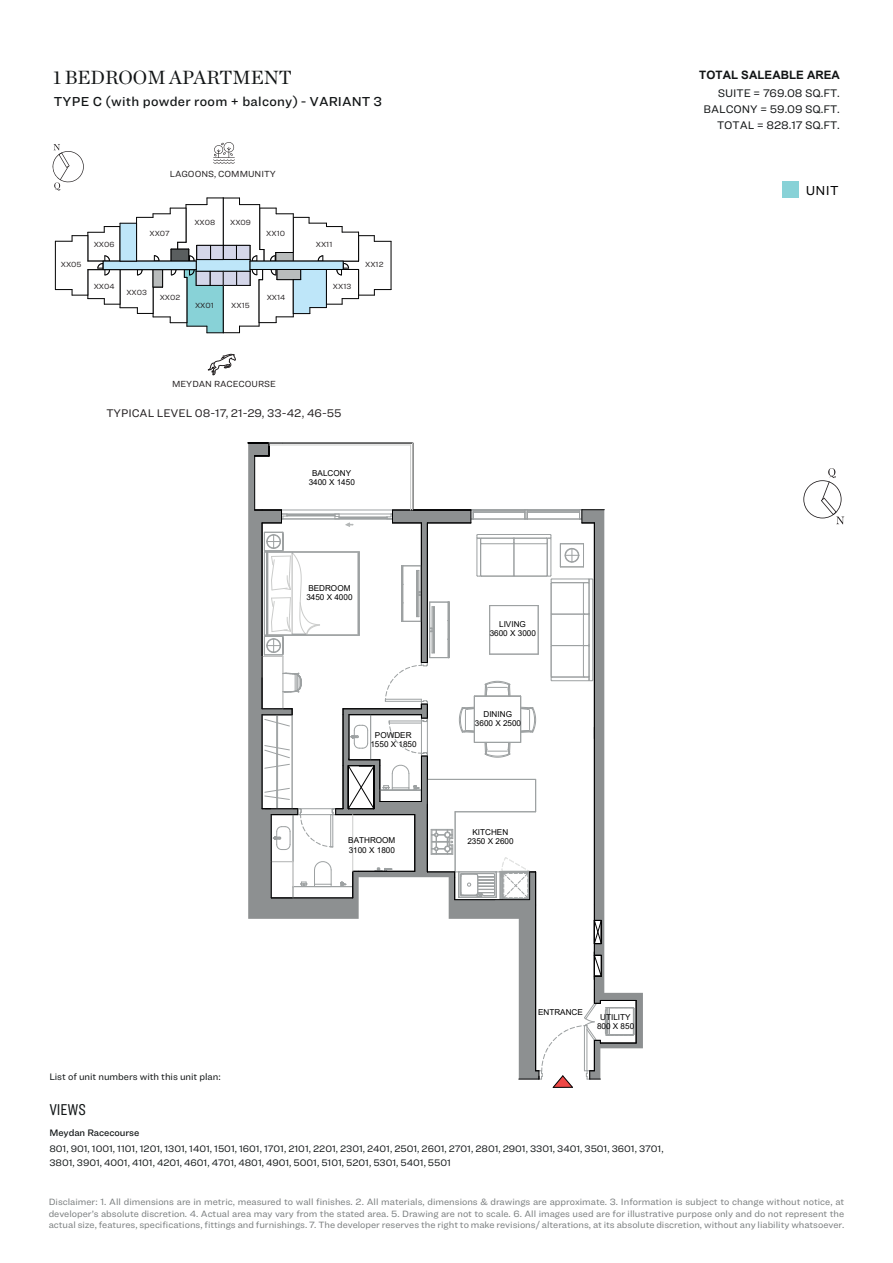
<style>
.page{position:relative;width:893px;height:1263px;background:#fff}
.page>*{position:absolute;margin:0;border:0;box-sizing:border-box;transform-origin:0 0}
.t1{font:19.5px "Chronicle Deck";color:#121516}
.t2{font:16.35px "Ringside Compressed";letter-spacing:-.005em;color:#111516}
.t3{font:500 13.5px "Ringside";letter-spacing:.02em;color:#121516}
.t4{font:13.5px "Ringside";color:#000001}
.t5{font:11.55px "Ringside";color:#231f20}
.t6{font:700 11.55px "Arial";color:#121516}
.t7{font:11.4px/15.9px "Ringside";letter-spacing:-.005em;color:#121516;text-align:right}
.t8{font:9.75px/14.7px "Ringside";letter-spacing:-.005em;color:#111516}
.t9{font:500 9.75px "Ringside";letter-spacing:-.005em;color:#111516}
.t10{font:9.45px/11.4px "Ringside";color:#7a7e7f;text-align:justify}
.t11{font:9.15px "Ringside";color:#231f20}
.t12{font:8.1px/9.1px "Arial";color:#000001;text-align:center}
.t13{font:7.65px "Ringside";color:#231f20}
</style>
<div class="page">
<div style="left:782px;top:182px;width:17px;height:16px;background:#88d2d7"></div>
<hr style="left:391px;top:241px;width:1px;height:49px;background:#000001">
<svg style="left:55px;top:198px;width:336px;height:135px"></svg>
<hr style="left:136px;top:223px;width:1px;height:38px;background:#000001">
<svg style="left:207px;top:353px;width:29px;height:23px"></svg>
<svg style="left:213px;top:142px;width:22px;height:22px"></svg>
<svg style="left:52px;top:144px;width:32px;height:47px"></svg>
<svg style="left:803px;top:468px;width:41px;height:56px"></svg>
<svg style="left:248px;top:443px;width:395px;height:606px"></svg>
<hr style="left:600px;top:1000px;width:36px;height:1px;background:#000001">
<hr style="left:636px;top:1000px;width:1px;height:43px;background:#000001">
<hr style="left:600px;top:1043px;width:36px;height:1px;background:#000001">
<hr style="left:254px;top:456px;width:1px;height:54px;background:#000001">
<svg style="left:248px;top:443px;width:22px;height:14px"></svg>
<hr style="left:269px;top:443px;width:144px;height:1px;background:#cbcccb">
<hr style="left:412px;top:443px;width:1px;height:67px;background:#cbcccb">
<hr style="left:410px;top:445px;width:1px;height:65px;background:#cbcccb">
<hr style="left:269px;top:445px;width:142px;height:1px;background:#cbcccb">
<svg style="left:255px;top:509px;width:380px;height:579px"></svg>
<h1 class="t1" style="left:53px;top:62px;width:240px">1 BEDROOM APARTMENT</h1>
<h3 class="t3" style="left:54px;top:92px;width:330px">TYPE C (with powder room + balcony) - VARIANT 3</h3>
<p class="t11" style="left:170px;top:167px;width:108px">LAGOONS, COMMUNITY</p>
<p class="t13" style="left:61px;top:259px;width:22px">XX05</p>
<p class="t13" style="left:94px;top:239px;width:22px">XX06</p>
<p class="t13" style="left:150px;top:228px;width:21px">XX07</p>
<p class="t13" style="left:94px;top:280px;width:22px">XX04</p>
<p class="t13" style="left:126px;top:287px;width:22px">XX03</p>
<p class="t13" style="left:160px;top:292px;width:22px">XX02</p>
<p class="t13" style="left:194px;top:217px;width:22px">XX08</p>
<p class="t13" style="left:230px;top:217px;width:22px">XX09</p>
<p class="t13" style="left:195px;top:300px;width:20px">XX01</p>
<p class="t13" style="left:231px;top:300px;width:20px">XX15</p>
<p class="t13" style="left:266px;top:228px;width:20px">XX10</p>
<p class="t13" style="left:267px;top:292px;width:20px">XX14</p>
<p class="t13" style="left:316px;top:239px;width:18px">XX11</p>
<p class="t13" style="left:333px;top:280px;width:20px">XX13</p>
<p class="t13" style="left:365px;top:259px;width:20px">XX12</p>
<p class="t11" style="left:172px;top:377px;width:105px">MEYDAN RACECOURSE</p>
<p class="t5" style="left:106px;top:404px;width:237px">TYPICAL LEVEL 08-17, 21-29, 33-42, 46-55</p>
<p class="t12" style="left:309px;top:469px;width:48px">BALCONY<br>3400 X 1450</p>
<p class="t12" style="left:306px;top:584px;width:48px;text-align:left">BEDROOM<br>3450 X 4000</p>
<p class="t12" style="left:370px;top:730px;width:48px">POWDER<br>1550 X 1850</p>
<p class="t12" style="left:348px;top:836px;width:49px;text-align:left">BATHROOM<br>3100 X 1800</p>
<p class="t12" style="left:490px;top:619px;width:48px">LIVING<br>3600 X 3000</p>
<p class="t12" style="left:475px;top:710px;width:48px">DINING<br>3600 X 2500</p>
<p class="t12" style="left:467px;top:827px;width:48px">KITCHEN<br>2350 X 2600</p>
<p class="t6" style="left:699px;top:67px;width:142px">TOTAL SALEABLE AREA</p>
<p class="t7" style="left:703px;top:85px;width:138px">SUITE = 769.08 SQ.FT.<br>BALCONY = 59.09 SQ.FT.<br>TOTAL = 828.17 SQ.FT.</p>
<h3 class="t4" style="left:806px;top:180px;width:34px">UNIT</h3>
<p class="t8" style="left:49px;top:1069px;width:173px">List of unit numbers with this unit plan:</p>
<h2 class="t2" style="left:49px;top:1099px;width:38px">VIEWS</h2>
<p class="t12" style="left:538px;top:1008px;width:46px">ENTRANCE</p>
<p class="t12" style="left:597px;top:1012px;width:39px">UTILITY<br>800 X 850</p>
<p class="t9" style="left:49px;top:1125px;width:92px">Meydan Racecourse</p>
<p class="t8" style="left:49px;top:1141px;width:616px">801, 901, 1001, 1101, 1201, 1301, 1401, 1501, 1601, 1701, 2101, 2201, 2301, 2401, 2501, 2601, 2701, 2801, 2901, 3301, 3401, 3501, 3601, 3701,<br>3801, 3901, 4001, 4101, 4201, 4601, 4701, 4801, 4901, 5001, 5101, 5201, 5301, 5401, 5501</p>
<p class="t10" style="left:49px;top:1196px;width:797px">Disclaimer: 1. All dimensions are in metric, measured to wall finishes. 2. All materials, dimensions &amp; drawings are approximate. 3. Information is subject to change without notice, at developer’s absolute discretion. 4. Actual area may vary from the stated area. 5. Drawing are not to scale. 6. All images used are for illustrative purpose only and do not represent the actual size, features, specifications, fittings and furnishings. 7. The developer reserves the right to make revisions/ alterations, at its absolute discretion, without any liability whatsoever.</p>
</div>
